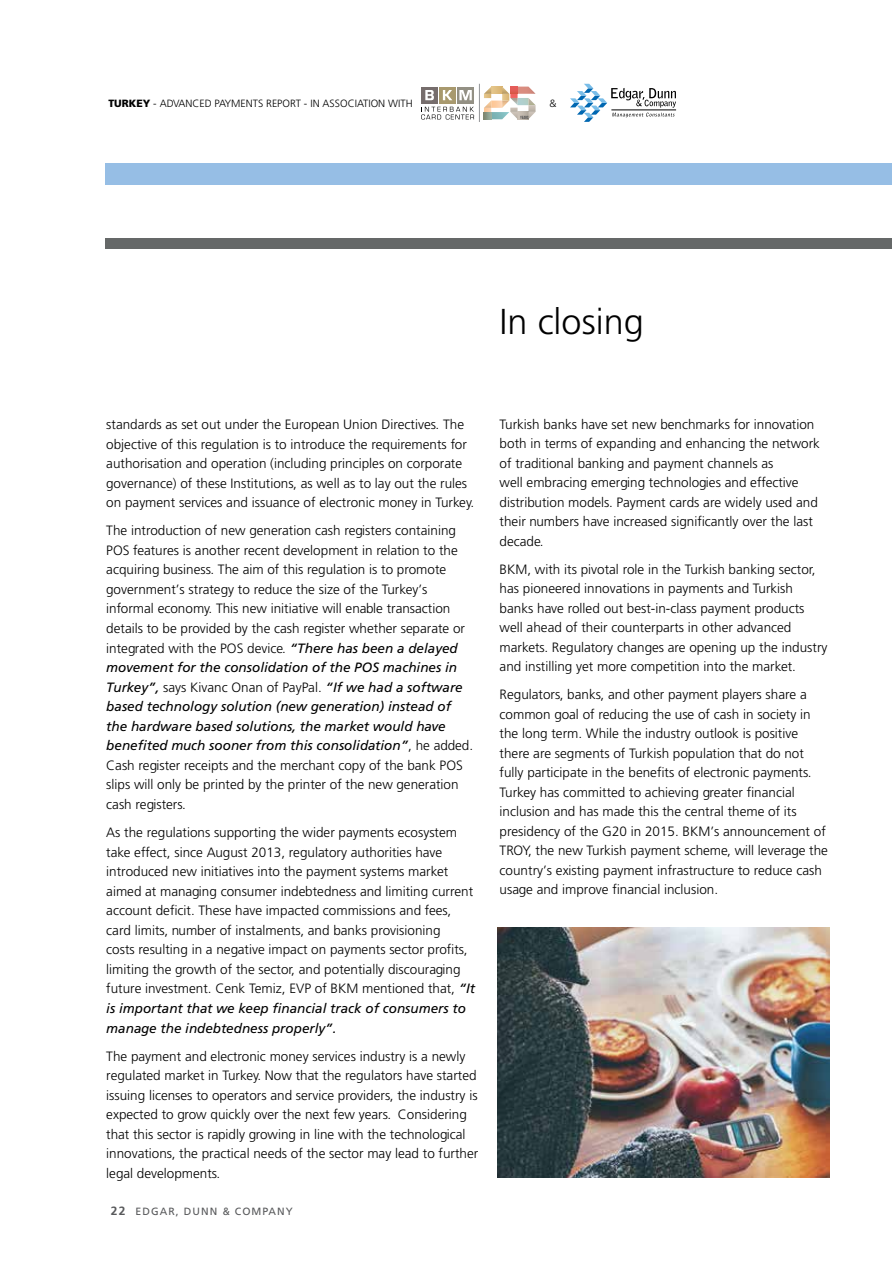
<style>
.page{position:relative;width:893px;height:1263px;background:#fff}
.page>*{position:absolute;margin:0;border:0;box-sizing:border-box;transform-origin:0 0}
.t1{font:36px "Frutiger Light Nr Tr";color:#000}
.t2{font:13.5px/19.5px "Frutiger Light Nr Tr";color:#000}
.t3{font:13.5px/19.5px "Frutiger Italic Tr";color:#000}
.t4{font:10.5px "Frutiger Light Nr Tr";color:#000}
.t5{font:10.5px "Frutiger Normal Tr";letter-spacing:.1em;color:#58595b}
.s1{font-family:"Frutiger Black Nr Tr"}
.s2{font-family:"Frutiger Italic Tr"}
.s3{font-family:"Frutiger Light Nr Tr"}
.s4{font-family:"Frutiger Bold Tr";font-size:12px}
</style>
<div class="page">
<div style="left:105px;top:164px;width:787px;height:21px;background:#96bee5"></div>
<div style="left:105px;top:238px;width:787px;height:11px;background:#656868"></div>
<hr style="left:479px;top:84px;width:1px;height:38px;background:#939598">
<svg style="left:484px;top:87px;width:52px;height:32px"></svg>
<div style="left:421px;top:87px;width:17px;height:16px;background:#766d6c"></div>
<svg style="left:425px;top:90px;width:9px;height:10px"></svg>
<div style="left:439px;top:87px;width:17px;height:16px;background:#a8996e"></div>
<svg style="left:443px;top:90px;width:9px;height:10px"></svg>
<div style="left:457px;top:87px;width:17px;height:16px;background:#939084"></div>
<svg style="left:459px;top:90px;width:13px;height:10px"></svg>
<svg style="left:421px;top:107px;width:53px;height:12px"></svg>
<svg style="left:570px;top:84px;width:106px;height:38px"></svg>
<img style="left:497px;top:928px;width:332px;height:250px">
<p class="t4" style="left:108px;top:97px;width:306px"><span class="s1">TURKEY</span> - ADVANCED PAYMENTS REPORT - IN ASSOCIATION WITH</p>
<p class="t4" style="left:549px;top:97px;width:9px">&amp;</p>
<h1 class="t1" style="left:500px;top:301px;width:146px">In closing</h1>
<p class="t2" style="left:106px;top:415px;width:369px">standards as set out under the European Union Directives. The objective of this regulation is to introduce the requirements for authorisation and operation (including principles on corporate governance) of these Institutions, as well as to lay out the rules on payment services and issuance of electronic money in Turkey.</p>
<p class="t2" style="left:106px;top:521px;width:360px">The introduction of new generation cash registers containing POS features is another recent development in relation to the acquiring business. The aim of this regulation is to promote government’s strategy to reduce the size of the Turkey’s informal economy. This new initiative will enable transaction details to be provided by the cash register whether separate or integrated with the POS device. <span class="s2">“There has been a delayed</span></p>
<p class="t3" style="left:106px;top:657px;width:368px">movement for the consolidation of the POS machines in Turkey”, <span class="s3">says Kivanc Onan of PayPal.</span> “If we had a software based technology solution (new generation) instead of the hardware based solutions, the market would have benefited much sooner from this consolidation”<span class="s3">, he added.</span></p>
<p class="t2" style="left:106px;top:755px;width:358px">Cash register receipts and the merchant copy of the bank POS slips will only be printed by the printer of the new generation cash registers.</p>
<p class="t2" style="left:106px;top:822px;width:370px">As the regulations supporting the wider payments ecosystem take effect, since August 2013, regulatory authorities have introduced new initiatives into the payment systems market aimed at managing consumer indebtedness and limiting current account deficit. These have impacted commissions and fees, card limits, number of instalments, and banks provisioning<br>costs resulting in a negative impact on payments sector profits, limiting the growth of the sector, and potentially discouraging future investment. Cenk Temiz, EVP of BKM mentioned that, <span class="s2">“It</span></p>
<p class="t3" style="left:106px;top:998px;width:361px">is important that we keep financial track of consumers to manage the indebtedness properly”.</p>
<p class="t2" style="left:106px;top:1046px;width:374px">The payment and electronic money services industry is a newly regulated market in Turkey. Now that the regulators have started issuing licenses to operators and service providers, the industry is expected to grow quickly over the next few years. Considering that this sector is rapidly growing in line with the technological innovations, the practical needs of the sector may lead to further legal developments.</p>
<p class="t5" style="left:111px;top:1205px;width:184px"><span class="s4">22</span> EDGAR, DUNN &amp; COMPANY</p>
<p class="t2" style="left:500px;top:414px;width:322px">Turkish banks have set new benchmarks for innovation both in terms of expanding and enhancing the network of traditional banking and payment channels as<br>well embracing emerging technologies and effective distribution models. Payment cards are widely used and their numbers have increased significantly over the last decade.</p>
<p class="t2" style="left:500px;top:559px;width:329px">BKM, with its pivotal role in the Turkish banking sector, has pioneered innovations in payments and Turkish banks have rolled out best-in-class payment products well ahead of their counterparts in other advanced markets. Regulatory changes are opening up the industry and instilling yet more competition into the market.</p>
<p class="t2" style="left:500px;top:685px;width:330px">Regulators, banks, and other payment players share a common goal of reducing the use of cash in society in the long term. While the industry outlook is positive there are segments of Turkish population that do not fully participate in the benefits of electronic payments.<br>Turkey has committed to achieving greater financial inclusion and has made this the central theme of its presidency of the G20 in 2015. BKM’s announcement of TROY, the new Turkish payment scheme, will leverage the country’s existing payment infrastructure to reduce cash usage and improve financial inclusion.</p>
</div>
